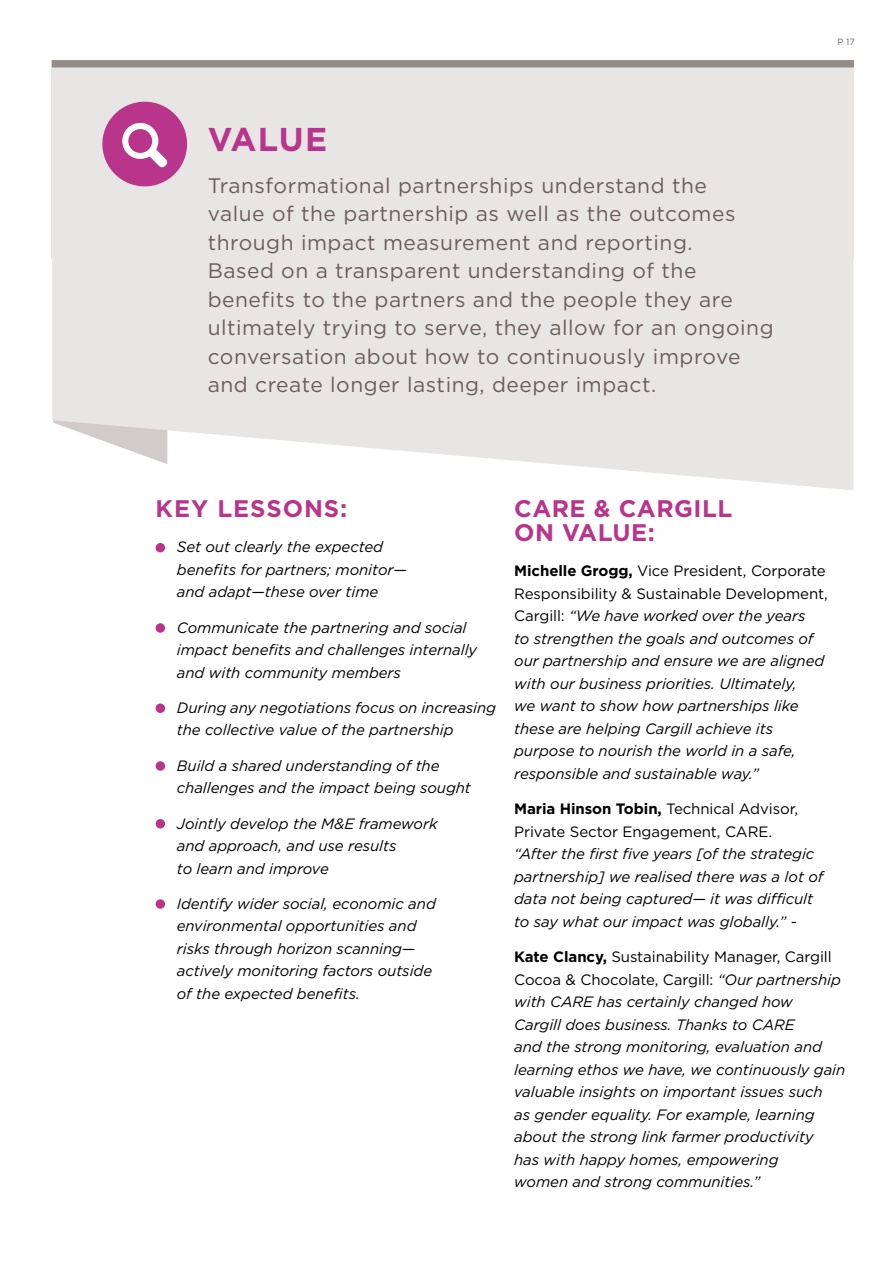
<style>
.page{position:relative;width:893px;height:1263px;background:#fff}
.page>*{position:absolute;margin:0;border:0;box-sizing:border-box;transform-origin:0 0}
.t1{font:700 33px "Gotham";letter-spacing:.03em;color:#b9348b}
.t2{font:700 24px/24px "Gotham";letter-spacing:.02em;color:#b9348b}
.t3{font:700 24px "Gotham";letter-spacing:.04em;color:#b9348b}
.t4{font:21px/28.5px "Gotham";letter-spacing:.025em;color:#6a5e5a}
.t5{font:italic 15px/22.5px "Gotham";letter-spacing:-.005em;color:#000}
.t6{font:15px/22.5px "Gotham";letter-spacing:-.005em;color:#000}
.t7{font:9px "Gotham";color:#616366}
.s1{font-weight:700;font-style:normal}
.s2{font-style:normal}
.s3{font-weight:700}
</style>
<div class="page">
<svg style="left:52px;top:259px;width:801px;height:231px;background:#eae8e8"></svg>
<div style="left:51px;top:68px;width:802px;height:191px;background:#e8e5e5"></div>
<div style="left:52px;top:60px;width:802px;height:8px;background:#958b87"></div>
<div style="left:156px;top:543px;width:9px;height:9px;background:#b9348b;border-radius:50%"></div>
<div style="left:156px;top:623px;width:9px;height:10px;background:#b9348b;border-radius:50%"></div>
<div style="left:156px;top:703px;width:9px;height:10px;background:#b9348b;border-radius:50%"></div>
<div style="left:156px;top:761px;width:9px;height:10px;background:#b9348b;border-radius:50%"></div>
<div style="left:156px;top:819px;width:9px;height:9px;background:#b9348b;border-radius:50%"></div>
<div style="left:156px;top:899px;width:9px;height:10px;background:#b9348b;border-radius:50%"></div>
<div style="left:102px;top:102px;width:85px;height:84px;background:#b9348b;border-radius:50%"></div>
<svg style="left:122px;top:123px;width:46px;height:45px"></svg>
<h1 class="t1" style="left:208px;top:121px;width:121px">VALUE</h1>
<p class="t4" style="left:208px;top:170px;width:567px">Transformational partnerships understand the<br>value of the partnership as well as the outcomes through impact measurement and reporting.<br>Based on a transparent understanding of the benefits to the partners and the people they are ultimately trying to serve, they allow for an ongoing conversation about how to continuously improve and create longer lasting, deeper impact.</p>
<p class="t7" style="left:837px;top:37px;width:19px">P 17</p>
<h2 class="t3" style="left:156px;top:495px;width:193px">KEY LESSONS:</h2>
<p class="t5" style="left:177px;top:536px;width:232px">Set out clearly the expected benefits for partners; monitor— and adapt—these over time</p>
<p class="t5" style="left:177px;top:616px;width:302px">Communicate the partnering and social impact benefits and challenges internally and with community members</p>
<p class="t5" style="left:177px;top:696px;width:321px">During any negotiations focus on increasing the collective value of the partnership</p>
<p class="t5" style="left:177px;top:754px;width:296px">Build a shared understanding of the challenges and the impact being sought</p>
<p class="t5" style="left:177px;top:812px;width:262px">Jointly develop the M&amp;E framework and approach, and use results<br>to learn and improve</p>
<p class="t5" style="left:177px;top:892px;width:260px">Identify wider social, economic and environmental opportunities and risks through horizon scanning— actively monitoring factors outside of the expected benefits.</p>
<h2 class="t2" style="left:514px;top:496px;width:220px">CARE &amp; CARGILL<br>ON VALUE:</h2>
<p class="t5" style="left:514px;top:560px;width:315px"><span class="s1">Michelle Grogg,</span> <span class="s2">Vice President, Corporate Responsibility &amp; Sustainable Development, Cargill:</span> “We have worked over the years<br>to strengthen the goals and outcomes of our partnership and ensure we are aligned with our business priorities. Ultimately,<br>we want to show how partnerships like these are helping Cargill achieve its purpose to nourish the world in a safe, responsible and sustainable way.”</p>
<p class="t6" style="left:514px;top:797px;width:285px"><span class="s3">Maria Hinson Tobin,</span> Technical Advisor,<br>Private Sector Engagement, CARE.</p>
<p class="t5" style="left:514px;top:842px;width:311px">“After the first five years [of the strategic partnership] we realised there was a lot of data not being captured— it was difficult to say what our impact was globally.” -</p>
<p class="t5" style="left:514px;top:945px;width:333px"><span class="s1">Kate Clancy,</span> <span class="s2">Sustainability Manager, Cargill Cocoa &amp; Chocolate, Cargill:</span> “Our partnership with CARE has certainly changed how<br>Cargill does business. Thanks to CARE<br>and the strong monitoring, evaluation and learning ethos we have, we continuously gain valuable insights on important issues such<br>as gender equality. For example, learning about the strong link farmer productivity<br>has with happy homes, empowering<br>women and strong communities.”</p>
</div>
